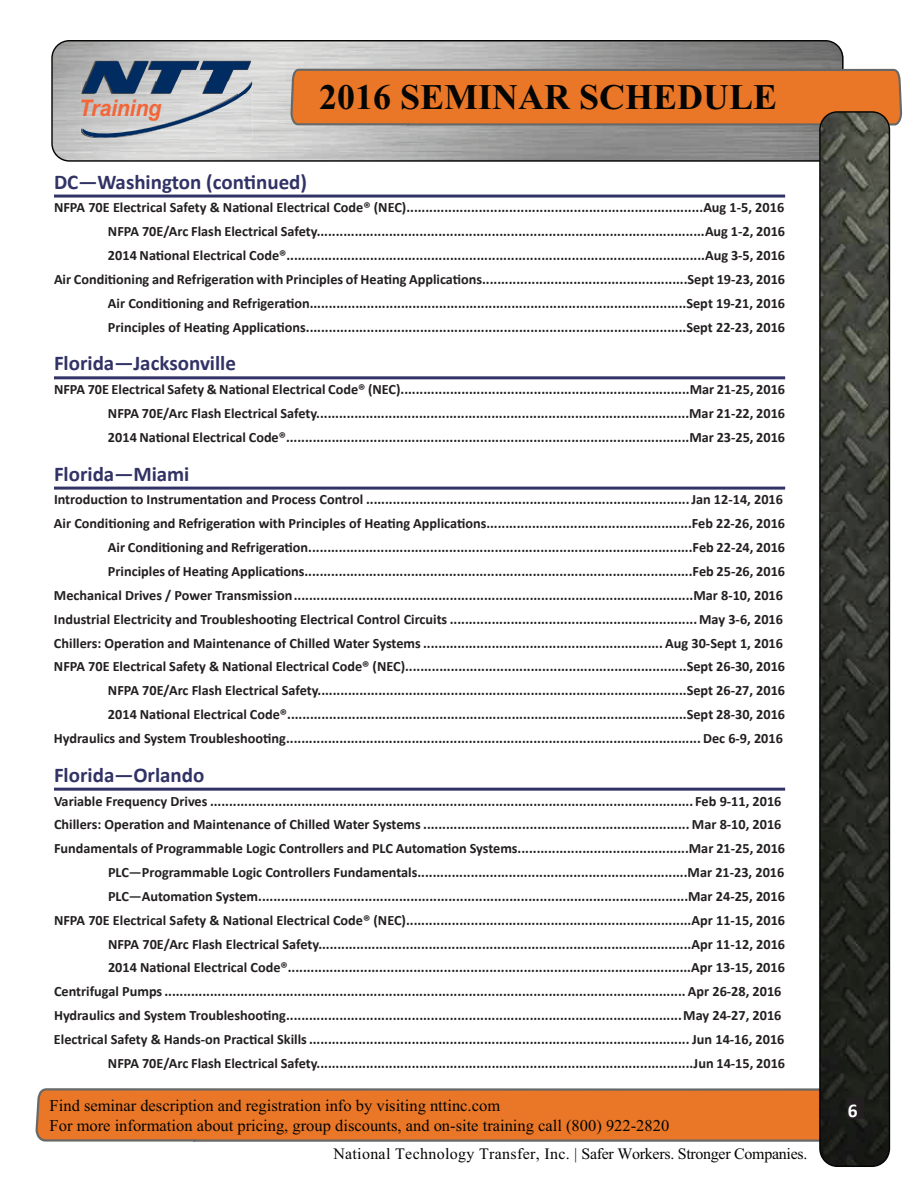
<style>
.page{position:relative;width:918px;height:1188px;background:#fff}
.page>*{position:absolute;margin:0;border:0;box-sizing:border-box;transform-origin:0 0}
.t1{font:700 36px "Times New Roman";color:#050504}
.t2{font:italic 700 22.95px "Arial";letter-spacing:-.01em;color:#f26638;scale:.93 1}
.t3{font:700 21px "Calibri";color:#313265}
.t4{font:19.5px "Times New Roman";color:#fff}
.t5{font:700 19.5px "Calibri";color:#fff}
.t6{font:700 18px "Calibri";color:#fff}
.t7{font:16.5px/19.8px "Times New Roman";color:#050504}
.t8{font:15.9px "Times New Roman";letter-spacing:-.01em;color:#050504}
.t9{font:700 14.25px/23.9px "Calibri";color:#231f20;text-align:right}
.s1{font-size:19.5px}
</style>
<div class="page">
<svg style="left:51px;top:40px;width:793px;height:122px"></svg>
<svg style="left:291px;top:69px;width:611px;height:57px"></svg>
<svg style="left:36px;top:1088px;width:783px;height:54px;fill:#e97727"></svg>
<svg style="left:819px;top:111px;width:71px;height:1056px"></svg>
<svg style="left:82px;top:61px;width:173px;height:81px"></svg>
<div style="left:848px;top:1097px;width:16px;height:22px;background:#231f20"></div>
<hr style="left:54px;top:195px;width:731px;height:3px;background:#313265">
<hr style="left:54px;top:376px;width:731px;height:3px;background:#313265">
<hr style="left:54px;top:487px;width:731px;height:3px;background:#313265">
<hr style="left:54px;top:788px;width:731px;height:3px;background:#313265">
<h2 class="t2" style="left:79px;top:93px;width:90px">Training</h2>
<h1 class="t1" style="left:319px;top:72px;width:460px">2016 SEMINAR SCHEDULE</h1>
<h3 class="t3" style="left:54px;top:168px;width:255px">DC—Washington (continued)</h3>
<p class="t9" style="left:54px;top:196px;width:733px">NFPA 70E Electrical Safety &amp; National Electrical Code® (NEC)..............................................................................Aug 1-5, 2016<br>NFPA 70E/Arc Flash Electrical Safety......................................................................................................Aug 1-2, 2016<br>2014 National Electrical Code®..............................................................................................................Aug 3-5, 2016<br>Air Conditioning and Refrigeration with Principles of Heating Applications......................................................Sept 19-23, 2016<br>Air Conditioning and Refrigeration...................................................................................................Sept 19-21, 2016<br>Principles of Heating Applications....................................................................................................Sept 22-23, 2016</p>
<h3 class="t3" style="left:54px;top:350px;width:183px">Florida—Jacksonville</h3>
<p class="t9" style="left:108px;top:378px;width:679px;text-align:justify;text-indent:-54px">NFPA 70E Electrical Safety &amp; National Electrical Code® (NEC)............................................................................Mar 21-25, 2016<br>NFPA 70E/Arc Flash Electrical Safety..................................................................................................Mar 21-22, 2016<br>2014 National Electrical Code®..........................................................................................................Mar 23-25, 2016</p>
<h3 class="t3" style="left:54px;top:460px;width:137px">Florida—Miami</h3>
<p class="t9" style="left:54px;top:488px;width:733px">Introduction to Instrumentation and Process Control .....................................................................................Jan 12-14, 2016<br>Air Conditioning and Refrigeration with Principles of Heating Applications......................................................Feb 22-26, 2016<br>Air Conditioning and Refrigeration.....................................................................................................Feb 22-24, 2016<br>Principles of Heating Applications......................................................................................................Feb 25-26, 2016<br>Mechanical Drives / Power Transmission.........................................................................................................Mar 8-10, 2016<br>Industrial Electricity and Troubleshooting Electrical Control Circuits .................................................................May 3-6, 2016<br>Chillers: Operation and Maintenance of Chilled Water Systems ............................................................... Aug 30-Sept 1, 2016<br>NFPA 70E Electrical Safety &amp; National Electrical Code® (NEC)..........................................................................Sept 26-30, 2016<br>NFPA 70E/Arc Flash Electrical Safety.................................................................................................Sept 26-27, 2016<br>2014 National Electrical Code®.........................................................................................................Sept 28-30, 2016<br>Hydraulics and System Troubleshooting.............................................................................................................Dec 6-9, 2016</p>
<h3 class="t3" style="left:54px;top:761px;width:152px">Florida—Orlando</h3>
<p class="t9" style="left:54px;top:789px;width:733px">Variable Frequency Drives ............................................................................................................................... Feb 9-11, 2016<br>Chillers: Operation and Maintenance of Chilled Water Systems ...................................................................... Mar 8-10, 2016<br>Fundamentals of Programmable Logic Controllers and PLC Automation Systems.............................................Mar 21-25, 2016<br>PLC—Programmable Logic Controllers Fundamentals.......................................................................Mar 21-23, 2016<br>PLC—Automation System.................................................................................................................Mar 24-25, 2016<br>NFPA 70E Electrical Safety &amp; National Electrical Code® (NEC)...........................................................................Apr 11-15, 2016<br>NFPA 70E/Arc Flash Electrical Safety..................................................................................................Apr 11-12, 2016<br>2014 National Electrical Code®..........................................................................................................Apr 13-15, 2016<br>Centrifugal Pumps......................................................................................................................................... Apr 26-28, 2016<br>Hydraulics and System Troubleshooting........................................................................................................May 24-27, 2016<br>Electrical Safety &amp; Hands-on Practical Skills.................................................................................................... Jun 14-16, 2016<br>NFPA 70E/Arc Flash Electrical Safety...................................................................................................Jun 14-15, 2016</p>
<p class="t7" style="left:50px;top:1095px;width:621px">Find seminar description and registration info by visiting nttinc.com<br>For more information about pricing, group discounts, and on-site training call (800) 922-2820</p>
<p class="t8" style="left:334px;top:1143px;width:475px">National Technology Transfer, Inc. | Safer Workers. Stronger Companies.</p>
<p class="t6" style="left:844px;top:1091px;width:15px">6<span class="s1">6</span></p>
<h3 class="t5" style="left:848px;top:1098px;width:11px">6</h3>
<h3 class="t4" style="left:850px;top:1099px;width:11px">1</h3>
</div>
